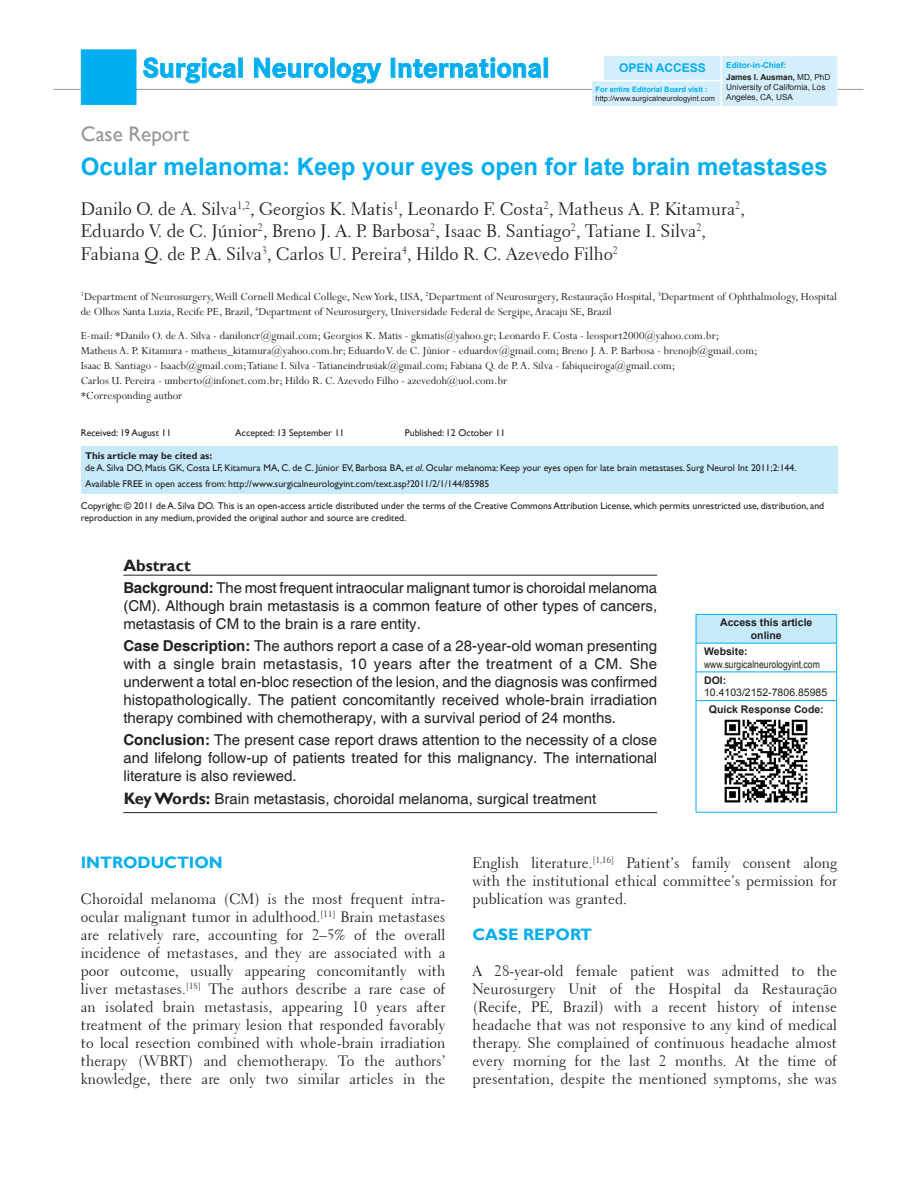
<style>
.page{position:relative;width:918px;height:1188px;background:#fff}
.page>*{position:absolute;margin:0;border:0;box-sizing:border-box;transform-origin:0 0}
.t1{font:700 27px "Corporate SBQ";color:#00aeef}
.Article_title{font:700 24px "Arial";color:#00aeef}
.Article_Type{font:21px "Gill Sans";color:#939598}
.Author_name{font:18px/22.5px "Transitional 521 BT Roman A";color:#231f20}
.t2{font:700 16.5px "Gill Sans";color:#00aeef}
.Abstract_Heading{font:700 16.5px "Gill Sans";color:#231f20}
.TX{font:15px/18px "Transitional 521 BT Roman A";color:#231f20;text-align:justify}
.Abstract_text{font:15px/18px "Helvetica";color:#231f20;text-align:justify}
.Keywords{font:15px "Helvetica";color:#231f20}
.E-mails{font:12px/15px "Perpetua";color:#231f20}
.Author_dept{font:12px/15px "Perpetua";color:#231f20}
.t3{font:700 12px "Arial";color:#00aeef}
.t4{font:700 10.5px/12.6px "Arial";color:#231f20;text-align:center}
.t5{font:10.5px/12.6px "Arial Narrow";color:#231f20}
.t6{font:10.5px/12.6px "Arial";color:#231f20}
.Published{font:9.75px/11.7px "Gill Sans";color:#231f20}
.t7{font:8.25px/9.9px "Arial";letter-spacing:-.005em;color:#231f20}
.t8{font:700 8.25px/12px "Arial";color:#00aeef}
.t9{font:7.5px "Arial";color:#231f20}
.t10{font:700 7.5px "Arial";color:#00aeef}
.s1{color:#231f20}
.s2{font-weight:400;color:#231f20}
.s3{font-weight:700}
.s4{font-style:italic}
.s5{font-family:"Gill Sans";font-weight:700;font-size:16.5px}
.s6{font-family:"Arial";font-weight:700}
</style>
<div class="page">
<hr style="left:54px;top:89px;width:810px;height:1px;background:#939598">
<svg style="left:143px;top:57px;width:93px;height:27px"></svg>
<div style="left:239px;top:58px;width:4px;height:20px;border:1px solid #00aeef"></div>
<svg style="left:254px;top:58px;width:74px;height:20px"></svg>
<div style="left:330px;top:58px;width:5px;height:20px;border:1px solid #00aeef"></div>
<svg style="left:337px;top:63px;width:45px;height:21px"></svg>
<svg style="left:398px;top:57px;width:144px;height:33px"></svg>
<div style="left:544px;top:58px;width:4px;height:20px;border:1px solid #00aeef"></div>
<div style="left:81px;top:49px;width:56px;height:56px;background:#00aeef;border:1px solid #00aeef"></div>
<div style="left:723px;top:56px;width:114px;height:50px;background:#d4effb"></div>
<div style="left:605px;top:56px;width:115px;height:24px;background:#d4effb"></div>
<div style="left:593px;top:82px;width:127px;height:24px;background:#d4effb"></div>
<div style="left:81px;top:446px;width:757px;height:47px;background:#c6eafa"></div>
<div style="left:696px;top:614px;width:141px;height:29px;background:#c6eafa"></div>
<hr style="left:696px;top:614px;width:141px;height:1px;background:#00aeef">
<hr style="left:696px;top:643px;width:141px;height:1px;background:#00aeef">
<hr style="left:696px;top:672px;width:141px;height:1px;background:#00aeef">
<svg style="left:696px;top:615px;width:1px;height:85px"></svg>
<svg style="left:836px;top:615px;width:1px;height:85px"></svg>
<hr style="left:696px;top:700px;width:141px;height:1px;background:#00aeef">
<hr style="left:696px;top:701px;width:1px;height:111px;background:#00aeef">
<hr style="left:836px;top:701px;width:1px;height:111px;background:#00aeef">
<hr style="left:696px;top:812px;width:141px;height:1px;background:#00aeef">
<img style="left:724px;top:719px;width:84px;height:84px">
<hr style="left:123px;top:575px;width:534px;height:1px;background:#231f20">
<hr style="left:123px;top:812px;width:534px;height:1px;background:#231f20">
<h1 class="t1" style="left:143px;top:51px;width:408px">Surgical Neurology International</h1>
<p class="t8" style="left:726px;top:60px;width:106px">Editor-in-Chief:<br><span class="s1">James I. Ausman,</span> <span class="s2">MD, PhD</span></p>
<p class="t7" style="left:726px;top:82px;width:101px">University of California, Los<br>Angeles, CA, USA</p>
<p class="t3" style="left:619px;top:60px;width:88px">OPEN ACCESS</p>
<p class="t10" style="left:596px;top:84px;width:114px">For entire Editorial Board visit :</p>
<p class="t9" style="left:596px;top:93px;width:121px">http://www.surgicalneurologyint.com</p>
<p class="Article_Type" style="left:81px;top:122px;width:110px">Case Report</p>
<p class="Article_title" style="left:81px;top:151px;width:748px">Ocular melanoma: Keep your eyes open for late brain metastases</p>
<p class="Author_name" style="left:81px;top:197px;width:666px">Danilo O. de A. Silva<sup>1,2</sup>, Georgios K. Matis<sup>1</sup>, Leonardo F. Costa<sup>2</sup>, Matheus A. P. Kitamura<sup>2</sup>,<br>Eduardo V. de C. Júnior<sup>2</sup>, Breno J. A. P. Barbosa<sup>2</sup>, Isaac B. Santiago<sup>2</sup>, Tatiane I. Silva<sup>2</sup>,<br>Fabiana Q. de P. A. Silva<sup>3</sup>, Carlos U. Pereira<sup>4</sup>, Hildo R. C. Azevedo Filho<sup>2</sup></p>
<p class="Author_dept" style="left:81px;top:289px;width:758px"><sup>1</sup>Department of Neurosurgery, Weill Cornell Medical College, New York, USA, <sup>2</sup>Department of Neurosurgery, Restauração Hospital, <sup>3</sup>Department of Ophthalmology, Hospital de Olhos Santa Luzia, Recife PE, Brazil, <sup>4</sup>Department of Neurosurgery, Universidade Federal de Sergipe, Aracaju SE, Brazil</p>
<p class="E-mails" style="left:81px;top:327px;width:678px">E-mail: *Danilo O. de A. Silva - daniloncr@gmail.com; Georgios K. Matis - gkmatis@yahoo.gr; Leonardo F. Costa - leosport2000@yahoo.com.br; Matheus A. P. Kitamura - matheus_kitamura@yahoo.com.br; Eduardo V. de C. Júnior - eduardov@gmail.com; Breno J. A. P. Barbosa - brenojb@gmail.com; Isaac B. Santiago - Isaacb@gmail.com; Tatiane I. Silva - Tatianeindrusiak@gmail.com; Fabiana Q. de P. A. Silva - fabiqueiroga@gmail.com;<br>Carlos U. Pereira - umberto@infonet.com.br; Hildo R. C. Azevedo Filho - azevedoh@uol.com.br<br>*Corresponding author</p>
<p class="Published" style="left:81px;top:427px;width:92px">Received: 19 August 11</p>
<p class="Published" style="left:235px;top:427px;width:111px">Accepted: 13 September 11</p>
<p class="Published" style="left:405px;top:427px;width:102px">Published: 12 October 11</p>
<p class="Published" style="left:85px;top:450px;width:713px"><span class="s3">This article may be cited as:<br></span>de A. Silva DO, Matis GK, Costa LF, Kitamura MA, C. de C. Júnior EV, Barbosa BA, <span class="s4">et al</span>. Ocular melanoma: Keep your eyes open for late brain metastases. Surg Neurol Int 2011;2:144.</p>
<p class="Published" style="left:85px;top:478px;width:406px">Available FREE in open access from: http://www.surgicalneurologyint.com/text.asp?2011/2/1/144/85985</p>
<p class="Published" style="left:81px;top:500px;width:745px">Copyright: © 2011 de A. Silva DO. This is an open-access article distributed under the terms of the Creative Commons Attribution License, which permits unrestricted use, distribution, and reproduction in any medium, provided the original author and source are credited.</p>
<p class="Abstract_Heading" style="left:123px;top:555px;width:69px">Abstract</p>
<p class="Abstract_text" style="left:123px;top:579px;width:535px"><span class="s3">Background:</span> The most frequent intraocular malignant tumor is choroidal melanoma (CM). Although brain metastasis is a common feature of other types of cancers, metastasis of CM to the brain is a rare entity.</p>
<p class="Abstract_text" style="left:123px;top:638px;width:535px"><span class="s3">Case Description:</span> The authors report a case of a 28-year-old woman presenting with a single brain metastasis, 10 years after the treatment of a CM. She underwent a total en-bloc resection of the lesion, and the diagnosis was confirmed histopathologically. The patient concomitantly received whole-brain irradiation therapy combined with chemotherapy, with a survival period of 24 months.</p>
<p class="Abstract_text" style="left:123px;top:732px;width:535px"><span class="s3">Conclusion:</span> The present case report draws attention to the necessity of a close and lifelong follow-up of patients treated for this malignancy. The international literature is also reviewed.</p>
<p class="Keywords" style="left:124px;top:790px;width:474px"><span class="s5">Key Words:</span> Brain metastasis, choroidal melanoma, surgical treatment</p>
<p class="t4" style="left:720px;top:617px;width:94px">Access this article online</p>
<p class="t5" style="left:704px;top:645px;width:117px"><span class="s6">Website: </span>www.surgicalneurologyint.com</p>
<p class="t6" style="left:704px;top:674px;width:125px"><span class="s3">DOI:<br></span>10.4103/2152-7806.85985</p>
<p class="t4" style="left:709px;top:703px;width:116px">Quick Response Code:</p>
<h1 class="t2" style="left:81px;top:852px;width:143px">INTRODUCTION</h1>
<p class="TX" style="left:81px;top:889px;width:366px">Choroidal melanoma (CM) is the most frequent intra&shy;ocular malignant tumor in adulthood.<sup>[11]</sup> Brain metastases are relatively rare, accounting for 2–5% of the overall incidence of metastases, and they are associated with a poor outcome, usually appearing concomitantly with liver metastases.<sup>[18]</sup> The authors describe a rare case of an isolated brain metastasis, appearing 10 years after treatment of the primary lesion that responded favorably to local resection combined with whole-brain irradiation therapy (WBRT) and chemotherapy. To the authors’ knowledge, there are only two similar articles in the</p>
<p class="TX" style="left:472px;top:853px;width:366px">English literature.<sup>[1,16]</sup> Patient’s family consent along with the institutional ethical committee’s permission for publication was granted.</p>
<h1 class="t2" style="left:472px;top:925px;width:121px">CASE REPORT</h1>
<p class="TX" style="left:472px;top:962px;width:366px">A 28-year-old female patient was admitted to the Neurosurgery Unit of the Hospital da Restauração (Recife, PE, Brazil) with a recent history of intense headache that was not responsive to any kind of medical therapy. She complained of continuous headache almost every morning for the last 2 months. At the time of presentation, despite the mentioned symptoms, she was</p>
</div>
